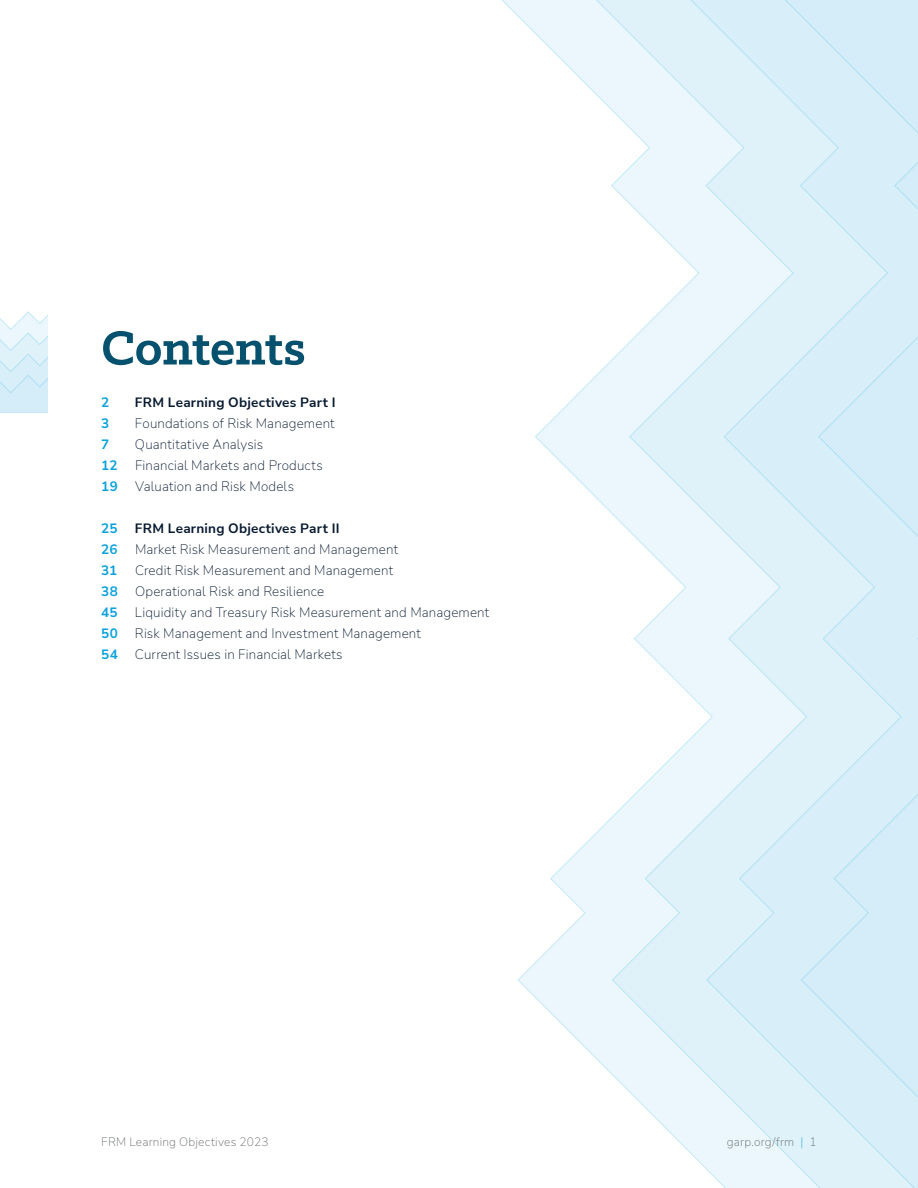
<style>
.page{position:relative;width:918px;height:1188px;background:#fff}
.page>*{position:absolute;margin:0;border:0;box-sizing:border-box;transform-origin:0 0}
.H2_Headlines{font:700 54px "Klinic Slab";letter-spacing:-.01em;color:#05516e}
.t1{font:200 13.5px "Nunito Sans";letter-spacing:.01em;color:#081a31}
.t2{font:700 13.5px "Nunito Sans";letter-spacing:.02em;color:#081a31}
.t3{font:700 13.5px "Nunito Sans";letter-spacing:.02em;color:#0aa1dc}
.Footer_Right{font:200 12px "Nunito Sans";letter-spacing:.015em;color:#666b6b}
.s1{color:#0aa1dc}
</style>
<div class="page">
<svg style="left:0;top:311px;width:47px;height:101px;background:#ddf1f9"></svg>
<svg style="left:502px;top:0;width:85px;height:1050px"></svg>
<svg style="left:587px;top:0;width:95px;height:1145px"></svg>
<svg style="left:682px;top:0;width:94px;height:1188px;background:#e2f3fa"></svg>
<div style="left:776px;top:0;width:142px;height:1188px;background:#d8eff9"></div>
<p class="H2_Headlines" style="left:101px;top:312px;width:206px">Contents</p>
<p class="t3" style="left:101px;top:392px;width:10px">2</p>
<p class="t2" style="left:135px;top:392px;width:202px">FRM Learning Objectives Part I</p>
<p class="t3" style="left:101px;top:413px;width:10px">3</p>
<p class="t1" style="left:135px;top:414px;width:201px">Foundations of Risk Management</p>
<p class="t3" style="left:101px;top:434px;width:10px">7</p>
<p class="t1" style="left:135px;top:435px;width:130px">Quantitative Analysis</p>
<p class="t3" style="left:101px;top:455px;width:18px">12</p>
<p class="t1" style="left:135px;top:456px;width:189px">Financial Markets and Products</p>
<p class="t3" style="left:101px;top:476px;width:18px">19</p>
<p class="t1" style="left:135px;top:477px;width:161px">Valuation and Risk Models</p>
<p class="t3" style="left:101px;top:518px;width:18px">25</p>
<p class="t2" style="left:135px;top:518px;width:206px">FRM Learning Objectives Part II</p>
<p class="t3" style="left:101px;top:539px;width:18px">26</p>
<p class="t1" style="left:135px;top:540px;width:265px">Market Risk Measurement and Management</p>
<p class="t3" style="left:101px;top:560px;width:17px">31</p>
<p class="t1" style="left:135px;top:561px;width:260px">Credit Risk Measurement and Management</p>
<p class="t3" style="left:101px;top:581px;width:18px">38</p>
<p class="t1" style="left:135px;top:582px;width:191px">Operational Risk and Resilience</p>
<p class="t3" style="left:101px;top:602px;width:18px">45</p>
<p class="t1" style="left:135px;top:603px;width:356px">Liquidity and Treasury Risk Measurement and Management</p>
<p class="t3" style="left:101px;top:623px;width:18px">50</p>
<p class="t1" style="left:135px;top:624px;width:287px">Risk Management and Investment Management</p>
<p class="t3" style="left:101px;top:644px;width:18px">54</p>
<p class="t1" style="left:135px;top:645px;width:209px">Current Issues in Financial Markets</p>
<p class="Footer_Right" style="left:101px;top:1134px;width:169px">FRM Learning Objectives 2023</p>
<p class="Footer_Right" style="left:727px;top:1134px;width:91px">garp.org/frm <span class="s1">|</span> 1</p>
</div>
